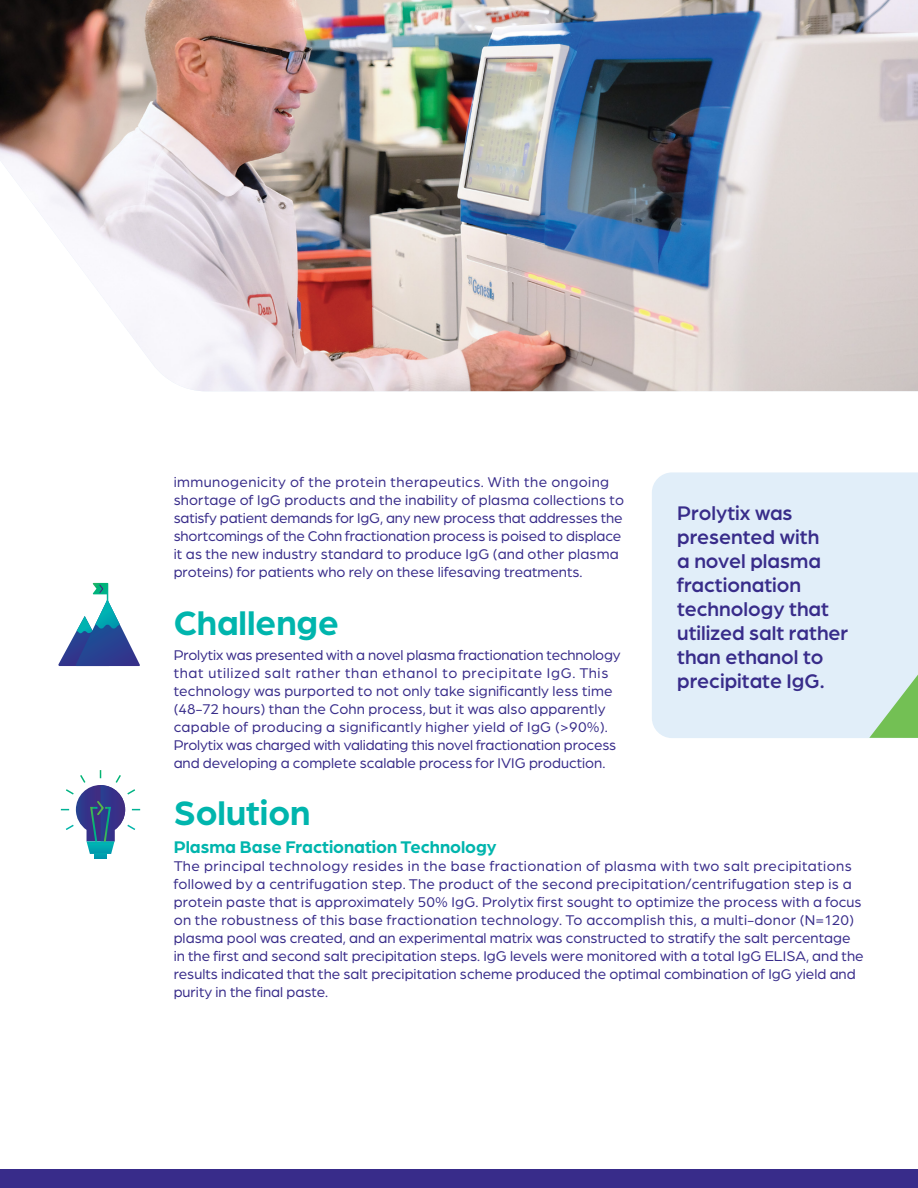
<style>
.page{position:relative;width:918px;height:1188px;background:#fff}
.page>*{position:absolute;margin:0;border:0;box-sizing:border-box;transform-origin:0 0}
.t1{font:700 36px "Arboria";color:#00b5ad}
.t2{font:500 21px/24px "Arboria";color:#382c8a}
.t3{font:700 18px "Arboria";color:#00b5ad}
.t4{font:15px/18px "Arboria";letter-spacing:.005em;color:#382c8a}
</style>
<div class="page">
<div style="left:0;top:1169px;width:918px;height:19px;background:#382c8a"></div>
<div style="left:652px;top:472px;width:266px;height:266px;background:#e1eef9"></div>
<svg style="left:869px;top:675px;width:49px;height:63px;background:#aad7a6"></svg>
<svg style="left:58px;top:583px;width:82px;height:83px"></svg>
<svg style="left:61px;top:770px;width:79px;height:88px"></svg>
<img style="left:0;top:0;width:918px;height:391px">
<p class="t4" style="left:174px;top:473px;width:452px">immunogenicity of the protein therapeutics. With the ongoing shortage of IgG products and the inability of plasma collections to satisfy patient demands for IgG, any new process that addresses the shortcomings of the Cohn fractionation process is poised to displace it as the new industry standard to produce IgG (and other plasma proteins) for patients who rely on these lifesaving treatments.</p>
<h1 class="t1" style="left:174px;top:598px;width:167px">Challenge</h1>
<p class="t4" style="left:174px;top:645px;width:448px">Prolytix was presented with a novel plasma fractionation technology that utilized salt rather than ethanol to precipitate IgG. This technology was purported to not only take significantly less time (48-72 hours) than the Cohn process, but it was also apparently capable of producing a significantly higher yield of IgG (&gt;90%).<br>Prolytix was charged with validating this novel fractionation process and developing a complete scalable process for IVIG production.</p>
<h1 class="t1" style="left:174px;top:789px;width:138px">Solution</h1>
<p class="t3" style="left:174px;top:835px;width:324px">Plasma Base Fractionation Technology</p>
<p class="t4" style="left:174px;top:857px;width:691px">The principal technology resides in the base fractionation of plasma with two salt precipitations followed by a centrifugation step. The product of the second precipitation/centrifugation step is a protein paste that is approximately 50% IgG. Prolytix first sought to optimize the process with a focus on the robustness of this base fractionation technology. To accomplish this, a multi-donor (N=120) plasma pool was created, and an experimental matrix was constructed to stratify the salt percentage in the first and second salt precipitation steps. IgG levels were monitored with a total IgG ELISA, and the results indicated that the salt precipitation scheme produced the optimal combination of IgG yield and purity in the final paste.</p>
<h2 class="t2" style="left:677px;top:500px;width:173px">Prolytix was presented with<br>a novel plasma fractionation technology that utilized salt rather than ethanol to precipitate IgG.</h2>
</div>
